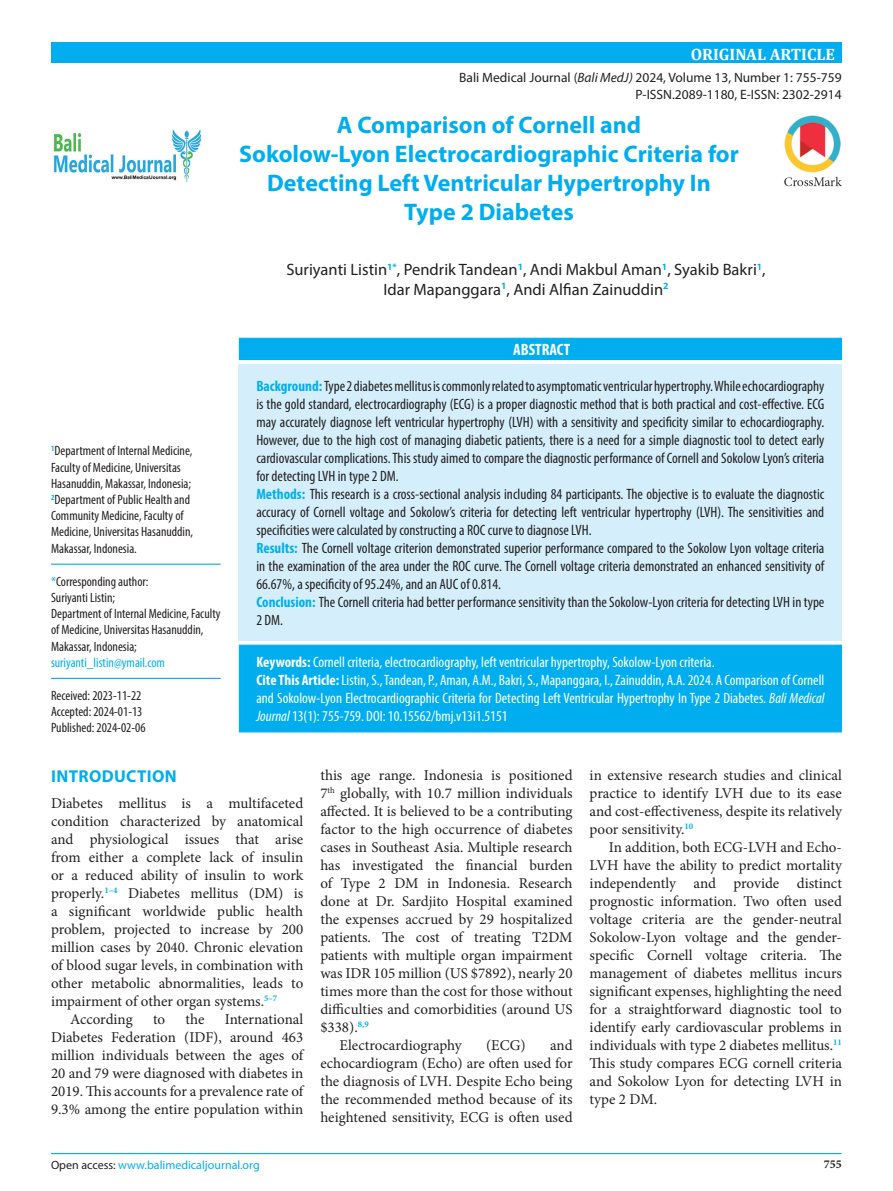
<style>
.page{position:relative;width:893px;height:1191px;background:#fff}
.page>*{position:absolute;margin:0;border:0;box-sizing:border-box;transform-origin:0 0}
.Judul_Naskah{font:700 24px/28.8px "Myriad Pro";color:#00aeef;text-align:center}
.judul{font:700 17.25px "Myriad Pro";letter-spacing:.02em;color:#00aeef}
.Author{font:16.5px "Myriad Pro";color:#231f20}
.t1{font:700 16.5px "Cambria";color:#fff}
.Default{font:700 condensed 16.5px "Myriad Pro";color:#fff}
.t2{font:15px/18px "Minion Pro";color:#231f20;text-align:justify}
.Abstrak{font:condensed 15px/18px "Myriad Pro";color:#231f20;text-align:justify}
.Keywords{font:condensed 15px/18px "Myriad Pro";color:#fff;text-align:justify}
.Afiliasi{font:condensed 13.5px/16.2px "Myriad Pro";color:#231f20}
.t3{font:13.5px "Myriad Pro";color:#231f20}
.Afiliasi-2{font:condensed 13.5px "Myriad Pro";color:#00aeef}
.judul-2{font:12px "Myriad Pro";color:#00aeef}
.judul-3{font:700 12px "Minion Pro";color:#231f20}
.s1{font-style:italic}
.s2{color:#00aeef}
.s3{font-weight:700;color:#00aeef}
.s4{font-weight:700}
.s5{font-style:italic;color:#231f20}
.s6{color:#231f20}
</style>
<div class="page">
<div style="left:51px;top:43px;width:791px;height:20px;background:#00aeef"></div>
<div style="left:239px;top:338px;width:603px;height:22px;background:#00aeef"></div>
<div style="left:239px;top:364px;width:603px;height:276px;background:#d4effb"></div>
<div style="left:239px;top:644px;width:603px;height:88px;background:#00aeef;border:1px solid #00aeef"></div>
<img style="left:784px;top:115px;width:58px;height:72px">
<hr style="left:51px;top:563px;width:170px;height:2px;background:#00aeef">
<hr style="left:51px;top:678px;width:170px;height:1px;background:#00aeef">
<hr style="left:51px;top:1153px;width:790px;height:1px;background:#00aeef">
<img style="left:53px;top:129px;width:149px;height:54px">
<p class="t1" style="left:691px;top:43px;width:146px">ORIGINAL ARTICLE</p>
<p class="t3" style="left:459px;top:70px;width:384px">Bali Medical Journal (<span class="s1">Bali MedJ)</span> 2024, Volume 13, Number 1: 755-759</p>
<p class="t3" style="left:636px;top:86px;width:207px">P-ISSN.2089-1180, E-ISSN: 2302-2914</p>
<p class="Judul_Naskah" style="left:337px;top:110px;width:306px">A Comparison of Cornell and</p>
<p class="Judul_Naskah" style="left:239px;top:139px;width:501px">Sokolow-Lyon Electrocardiographic Criteria for<br>Detecting Left Ventricular Hypertrophy In</p>
<p class="Judul_Naskah" style="left:404px;top:196px;width:171px">Type 2 Diabetes</p>
<p class="Author" style="left:286px;top:259px;width:481px">Suriyanti Listin<sup>1*</sup>, Pendrik Tandean<sup>1</sup>, Andi Makbul Aman<sup>1</sup>, Syakib Bakri<sup>1</sup>,</p>
<p class="Author" style="left:383px;top:279px;width:287px">Idar Mapanggara<sup>1</sup>, Andi Alfian Zainuddin<sup>2</sup></p>
<p class="Afiliasi" style="left:51px;top:443px;width:143px"><sup>1</sup>Department of Internal Medicine,<br>Faculty of Medicine, Universitas<br>Hasanuddin, Makassar, Indonesia;</p>
<p class="Afiliasi" style="left:51px;top:491px;width:144px"><sup>2</sup>Department of Public Health and<br>Community Medicine, Faculty of<br>Medicine, Universitas Hasanuddin,<br>Makassar, Indonesia.</p>
<p class="Afiliasi" style="left:51px;top:573px;width:99px"><span class="s2">*</span>Corresponding author:</p>
<p class="Afiliasi" style="left:51px;top:589px;width:66px">Suriyanti Listin;</p>
<p class="Afiliasi" style="left:51px;top:605px;width:171px">Department of Internal Medicine, Faculty of Medicine, Universitas Hasanuddin,<br>Makassar, Indonesia;</p>
<p class="Afiliasi-2" style="left:51px;top:654px;width:115px">suriyanti_listin@ymail.com</p>
<p class="Afiliasi" style="left:51px;top:687px;width:92px">Received: 2023-11-22</p>
<p class="Afiliasi" style="left:51px;top:703px;width:93px">Accepted: 2024-01-13</p>
<p class="Afiliasi" style="left:51px;top:719px;width:96px">Published: 2024-02-06</p>
<p class="Default" style="left:513px;top:339px;width:58px">ABSTRACT</p>
<p class="Abstrak" style="left:256px;top:377px;width:569px"><span class="s3">Background:</span>Type 2 diabetes mellitus is commonly related to asymptomatic ventricular hypertrophy. While echocardiography is the gold standard, electrocardiography (ECG) is a proper diagnostic method that is both practical and cost-effective. ECG may accurately diagnose left ventricular hypertrophy (LVH) with a sensitivity and specificity similar to echocardiography.<br>However, due to the high cost of managing diabetic patients, there is a need for a simple diagnostic tool to detect early cardiovascular complications. This study aimed to compare the diagnostic performance of Cornell and Sokolow Lyon’s criteria for detecting LVH in type 2 DM.</p>
<p class="Abstrak" style="left:256px;top:485px;width:569px"><span class="s3">Methods:</span> This research is a cross-sectional analysis including 84 participants. The objective is to evaluate the diagnostic accuracy of Cornell voltage and Sokolow’s criteria for detecting left ventricular hypertrophy (LVH). The sensitivities and specificities were calculated by constructing a ROC curve to diagnose LVH.</p>
<p class="Abstrak" style="left:256px;top:539px;width:569px"><span class="s3">Results:</span> The Cornell voltage criterion demonstrated superior performance compared to the Sokolow Lyon voltage criteria in the examination of the area under the ROC curve. The Cornell voltage criteria demonstrated an enhanced sensitivity of 66.67%, a specificity of 95.24%, and an AUC of 0.814.</p>
<p class="Abstrak" style="left:256px;top:593px;width:569px"><span class="s3">Conclusion:</span> The Cornell criteria had better performance sensitivity than the Sokolow-Lyon criteria for detecting LVH in type<br>2 DM.</p>
<p class="Keywords" style="left:256px;top:653px;width:460px"><span class="s4">Keywords:</span> Cornell criteria, electrocardiography, left ventricular hypertrophy, Sokolow-Lyon criteria.</p>
<p class="Keywords" style="left:256px;top:671px;width:569px"><span class="s4">Cite This Article:</span> Listin, S., Tandean, P., Aman, A.M., Bakri, S., Mapanggara, I., Zainuddin, A.A. 2024. A Comparison of Cornell and Sokolow-Lyon Electrocardiographic Criteria for Detecting Left Ventricular Hypertrophy In Type 2 Diabetes. <span class="s1">Bali Medical Journal</span> 13(1): 755-759. DOI: 10.15562/bmj.v13i1.5151</p>
<p class="judul" style="left:51px;top:764px;width:127px">INTRODUCTION</p>
<p class="t2" style="left:51px;top:794px;width:254px">Diabetes mellitus is a multifaceted condition characterized by anatomical and physiological issues that arise from either a complete lack of insulin or a reduced ability of insulin to work properly.<sup>1–4</sup> Diabetes mellitus (DM) is a significant worldwide public health problem, projected to increase by 200 million cases by 2040. Chronic elevation of blood sugar levels, in combination with other metabolic abnormalities, leads to impairment of other organ systems.<sup>5–7</sup></p>
<p class="t2" style="left:70px;top:1010px;width:64px">According</p>
<p class="t2" style="left:153px;top:1010px;width:14px">to</p>
<p class="t2" style="left:185px;top:1010px;width:20px">the</p>
<p class="t2" style="left:51px;top:1010px;width:254px;text-indent:174px">International Diabetes Federation (IDF), around 463 million individuals between the ages of 20 and 79 were diagnosed with diabetes in 2019. This accounts for a prevalence rate of 9.3% among the entire population within</p>
<p class="t2" style="left:320px;top:766px;width:254px">this age range. Indonesia is positioned 7<sup>th</sup> globally, with 10.7 million individuals affected. It is believed to be a contributing factor to the high occurrence of diabetes cases in Southeast Asia. Multiple research has investigated the financial burden of Type 2 DM in Indonesia. Research done at Dr. Sardjito Hospital examined the expenses accrued by 29 hospitalized patients. The cost of treating T2DM patients with multiple organ impairment was IDR 105 million (US $7892), nearly 20 times more than the cost for those without difficulties and comorbidities (around US $338).<sup>8,9</sup></p>
<p class="t2" style="left:339px;top:1036px;width:124px">Electrocardiography</p>
<p class="t2" style="left:486px;top:1036px;width:41px">(ECG)</p>
<p class="t2" style="left:320px;top:1036px;width:254px;text-indent:230px">and echocardiogram (Echo) are often used for the diagnosis of LVH. Despite Echo being the recommended method because of its heightened sensitivity, ECG is often used</p>
<p class="judul-2" style="left:51px;top:1157px;width:355px"><span class="s5">Bali Medical Journal 2024</span><span class="s6">; 13(1): 755-759 | doi:</span> 10.15562/bmj.v13i1.5151</p>
<p class="judul-2" style="left:51px;top:1157px;width:210px"><span class="s6">Open access:</span> www.balimedicaljournal.org</p>
<p class="t2" style="left:590px;top:766px;width:254px">in extensive research studies and clinical practice to identify LVH due to its ease and cost-effectiveness, despite its relatively poor sensitivity.<sup>10</sup></p>
<p class="t2" style="left:590px;top:838px;width:254px;text-indent:19px">In addition, both ECG-LVH and Echo-LVH have the ability to predict mortality independently and provide distinct prognostic information. Two often used voltage criteria are the gender-neutral Sokolow-Lyon voltage and the gender&shy;specific Cornell voltage criteria. The management of diabetes mellitus incurs significant expenses, highlighting the need for a straightforward diagnostic tool to identify early cardiovascular problems in individuals with type 2 diabetes mellitus.<sup>11<br></sup>This study compares ECG cornell criteria and Sokolow Lyon for detecting LVH in type 2 DM.</p>
<p class="judul-3" style="left:824px;top:1155px;width:19px">755</p>
</div>
